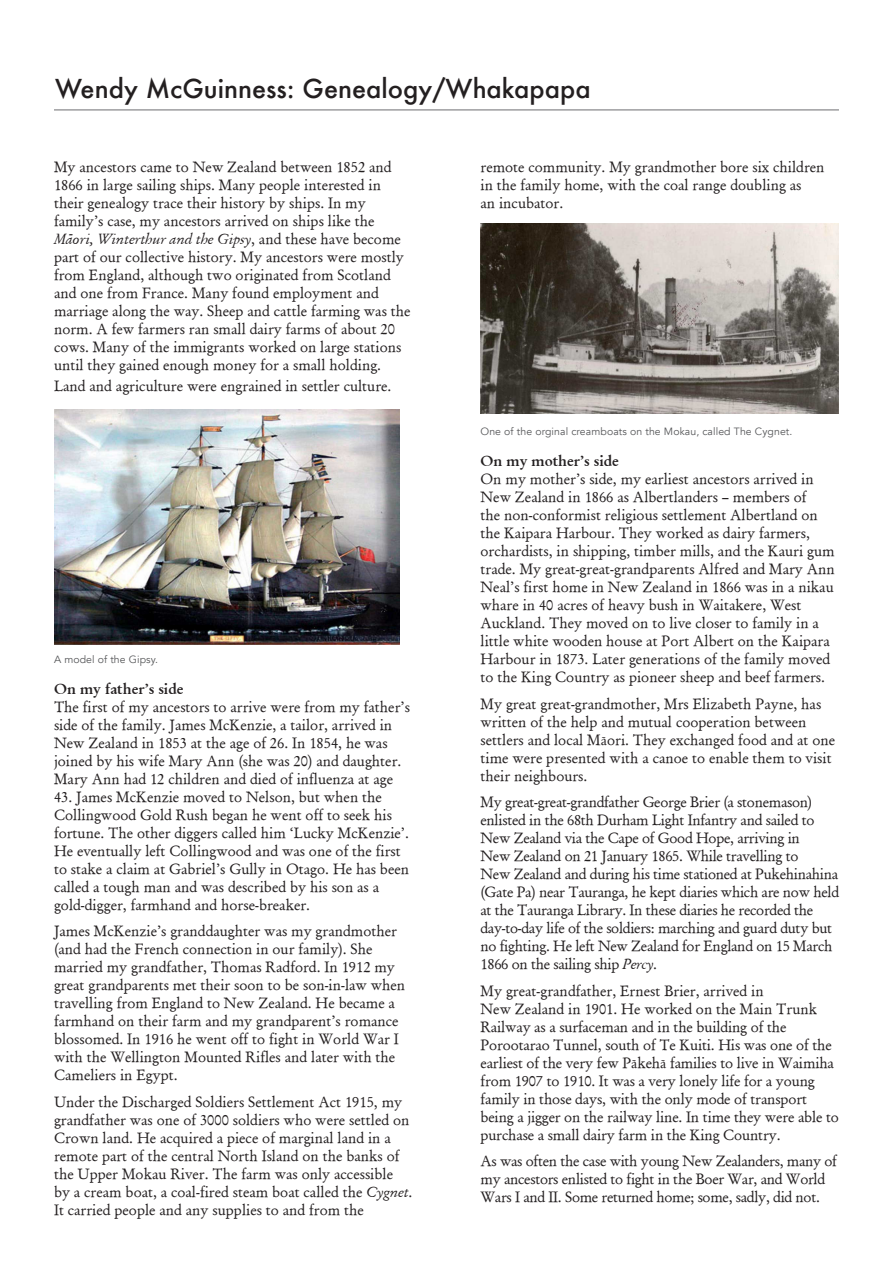
<style>
.page{position:relative;width:893px;height:1263px;background:#fff}
.page>*{position:absolute;margin:0;border:0;box-sizing:border-box;transform-origin:0 0}
.t1{font:500 25.5px "Futura";color:#231f20}
.Body_text{font:15px/18px "Garamond Macronby Paul Kennett";color:#231f20}
.Body_text-2{font:15px/18px "Garamond Macronby Paul Kennett";letter-spacing:-.02em;color:#231f20}
.Body_text-3{font:15px "Garamond Macron Bold By Paul Kennett";color:#231f20}
.Captions{font:10.5px "Avenir";letter-spacing:.01em;color:#57585a}
.s1{font-family:"Garamond Macron Italics By Paul Kennett"}
</style>
<div class="page">
<img style="left:480px;top:223px;width:359px;height:191px">
<img style="left:54px;top:410px;width:346px;height:235px">
<hr style="left:54px;top:110px;width:785px;height:1px;background:#6c6d70">
<p class="t1" style="left:55px;top:71px;width:537px">Wendy McGuinness: Genealogy/Whakapapa</p>
<p class="Body_text" style="left:54px;top:157px;width:358px">My ancestors came to New Zealand between 1852 and 1866 in large sailing ships. Many people interested in their genealogy trace their history by ships. In my family’s case, my ancestors arrived on ships like the <span class="s1">Mäori, Winterthur and the Gipsy</span>, and these have become part of our collective history. My ancestors were mostly from England, although two originated from Scotland and one from France. Many found employment and marriage along the way. Sheep and cattle farming was the norm. A few farmers ran small dairy farms of about 20 cows. Many of the immigrants worked on large stations until they gained enough money for a small holding.</p>
<p class="Body_text" style="left:54px;top:376px;width:339px">Land and agriculture were engrained in settler culture.</p>
<p class="Captions" style="left:54px;top:653px;width:106px">A model of the Gipsy.</p>
<p class="Body_text-3" style="left:54px;top:679px;width:131px">On my father’s side</p>
<p class="Body_text" style="left:54px;top:697px;width:357px">The first of my ancestors to arrive were from my father’s side of the family. James McKenzie, a tailor, arrived in New Zealand in 1853 at the age of 26. In 1854, he was joined by his wife Mary Ann (she was 20) and daughter.<br>Mary Ann had 12 children and died of influenza at age</p>
<p class="Body_text" style="left:54px;top:787px;width:357px">43. James McKenzie moved to Nelson, but when the Collingwood Gold Rush began he went off to seek his fortune. The other diggers called him ‘Lucky McKenzie’.<br>He eventually left Collingwood and was one of the first to stake a claim at Gabriel’s Gully in Otago. He has been called a tough man and was described by his son as a gold-digger, farmhand and horse-breaker.</p>
<p class="Body_text" style="left:54px;top:921px;width:353px">James McKenzie’s granddaughter was my grandmother (and had the French connection in our family). She married my grandfather, Thomas Radford. In 1912 my great grandparents met their soon to be son-in-law when travelling from England to New Zealand. He became a farmhand on their farm and my grandparent’s romance blossomed. In 1916 he went off to fight in World War I with the Wellington Mounted Rifles and later with the Cameliers in Egypt.</p>
<p class="Body_text" style="left:54px;top:1092px;width:360px">Under the Discharged Soldiers Settlement Act 1915, my grandfather was one of 3000 soldiers who were settled on Crown land. He acquired a piece of marginal land in a remote part of the central North Island on the banks of the Upper Mokau River. The farm was only accessible by a cream boat, a coal-fired steam boat called the <span class="s1">Cygnet</span>.<br>It carried people and any supplies to and from the</p>
<p class="Body_text" style="left:480px;top:157px;width:346px">remote community. My grandmother bore six children in the family home, with the coal range doubling as<br>an incubator.</p>
<p class="Captions" style="left:480px;top:426px;width:313px">One of the orginal creamboats on the Mokau, called The Cygnet.</p>
<p class="Body_text-3" style="left:480px;top:451px;width:140px">On my mother’s side</p>
<p class="Body_text" style="left:480px;top:469px;width:356px">On my mother’s side, my earliest ancestors arrived in New Zealand in 1866 as Albertlanders – members of<br>the non-conformist religious settlement Albertland on the Kaipara Harbour. They worked as dairy farmers, orchardists, in shipping, timber mills, and the Kauri gum trade. My great-great-grandparents Alfred and Mary Ann Neal’s first home in New Zealand in 1866 was in a nikau whare in 40 acres of heavy bush in Waitakere, West Auckland. They moved on to live closer to family in a little white wooden house at Port Albert on the Kaipara Harbour in 1873. Later generations of the family moved to the King Country as pioneer sheep and beef farmers.</p>
<p class="Body_text" style="left:480px;top:694px;width:356px">My great great-grandmother, Mrs Elizabeth Payne, has written of the help and mutual cooperation between settlers and local Mäori. They exchanged food and at one time were presented with a canoe to enable them to visit their neighbours.</p>
<p class="Body_text-2" style="left:480px;top:792px;width:360px">My great-great-grandfather George Brier (a stonemason) enlisted in the 68th Durham Light Infantry and sailed to New Zealand via the Cape of Good Hope, arriving in<br>New Zealand on 21 January 1865. While travelling to<br>New Zealand and during his time stationed at Pukehinahina (Gate Pa) near Tauranga, he kept diaries which are now held at the Tauranga Library. In these diaries he recorded the day-to-day life of the soldiers: marching and guard duty but no fighting. He left New Zealand for England on 15 March 1866 on the sailing ship <span class="s1">Percy</span>.</p>
<p class="Body_text" style="left:480px;top:981px;width:360px">My great-grandfather, Ernest Brier, arrived in<br>New Zealand in 1901. He worked on the Main Trunk Railway as a surfaceman and in the building of the Porootarao Tunnel, south of Te Kuiti. His was one of the earliest of the very few Päkehä families to live in Waimiha from 1907 to 1910. It was a very lonely life for a young family in those days, with the only mode of transport being a jigger on the railway line. In time they were able to purchase a small dairy farm in the King Country.</p>
<p class="Body_text-2" style="left:480px;top:1151px;width:358px">As was often the case with young New Zealanders, many of my ancestors enlisted to fight in the Boer War, and World<br>Wars I and II. Some returned home; some, sadly, did not.</p>
</div>
